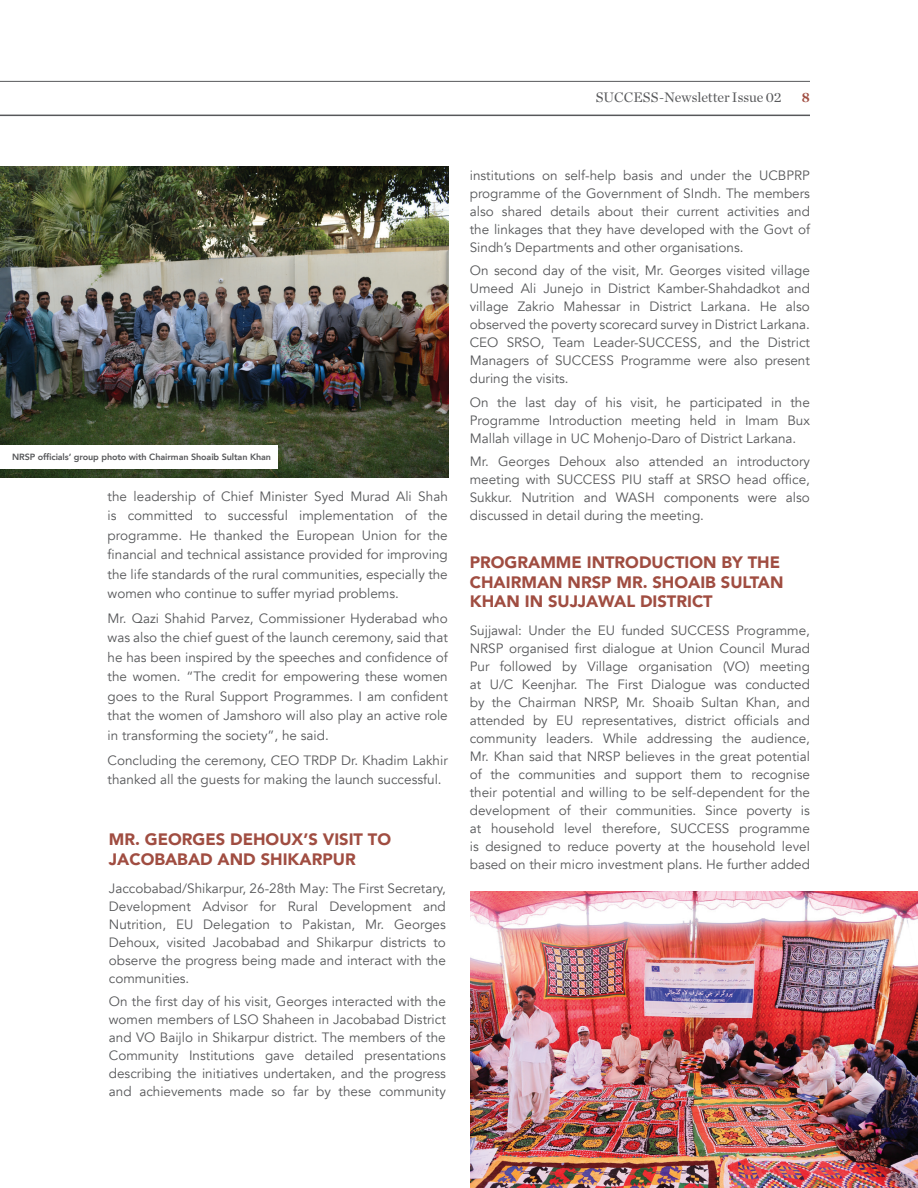
<style>
.page{position:relative;width:918px;height:1188px;background:#fff}
.page>*{position:absolute;margin:0;border:0;box-sizing:border-box;transform-origin:0 0}
.t1{font:900 16.5px/19.5px "Avenir";color:#a04d41}
.t2{font:13.95px "Chronicle Deck";color:#57585a}
.t3{font:700 13.95px "Chronicle Deck";color:#a04d41}
.t4{font:13.5px/18px "Avenir";color:#57585a;text-align:justify}
.t5{font:800 9px "Avenir";letter-spacing:-.01em;color:#57585a}
</style>
<div class="page">
<hr style="left:0;top:81px;width:810px;height:1px;background:#57585a">
<hr style="left:0;top:115px;width:810px;height:1px;background:#57585a">
<img style="left:0;top:166px;width:448px;height:311px">
<div style="left:0;top:446px;width:277px;height:23px;background:#fff"></div>
<img style="left:470px;top:891px;width:448px;height:297px">
<p class="t2" style="left:596px;top:86px;width:187px">SUCCESS-Newsletter Issue 02</p>
<p class="t3" style="left:802px;top:86px;width:10px">8</p>
<p class="t5" style="left:12px;top:450px;width:260px">NRSP officials’ group photo with Chairman Shoaib Sultan Khan</p>
<p class="t4" style="left:108px;top:486px;width:342px;line-height:19.5px">the leadership of Chief Minister Syed Murad Ali Shah is committed to successful implementation of the programme. He thanked the European Union for the financial and technical assistance provided for improving the life standards of the rural communities, especially the women who continue to suffer myriad problems.</p>
<p class="t4" style="left:108px;top:609px;width:342px;line-height:19.5px">Mr. Qazi Shahid Parvez, Commissioner Hyderabad who was also the chief guest of the launch ceremony, said that he has been inspired by the speeches and confidence of the women. “The credit for empowering these women goes to the Rural Support Programmes. I am confident that the women of Jamshoro will also play an active role in transforming the society”, he said.</p>
<p class="t4" style="left:108px;top:751px;width:342px;line-height:19.5px">Concluding the ceremony, CEO TRDP Dr. Khadim Lakhir thanked all the guests for making the launch successful.</p>
<p class="t1" style="left:109px;top:829px;width:284px">MR. GEORGES DEHOUX’S VISIT TO<br>JACOBABAD AND SHIKARPUR</p>
<p class="t4" style="left:109px;top:879px;width:338px">Jaccobabad/Shikarpur, 26-28th May: The First Secretary, Development Advisor for Rural Development and Nutrition, EU Delegation to Pakistan, Mr. Georges Dehoux, visited Jacobabad and Shikarpur districts to observe the progress being made and interact with the communities.</p>
<p class="t4" style="left:109px;top:993px;width:338px">On the first day of his visit, Georges interacted with the women members of LSO Shaheen in Jacobabad District and VO Baijlo in Shikarpur district. The members of the Community Institutions gave detailed presentations describing the initiatives undertaken, and the progress and achievements made so far by these community</p>
<p class="t4" style="left:470px;top:166px;width:342px">institutions on self-help basis and under the UCBPRP programme of the Government of SIndh. The members also shared details about their current activities and the linkages that they have developed with the Govt of Sindh’s Departments and other organisations.</p>
<p class="t4" style="left:470px;top:262px;width:342px">On second day of the visit, Mr. Georges visited village Umeed Ali Junejo in District Kamber-Shahdadkot and village Zakrio Mahessar in District Larkana. He also observed the poverty scorecard survey in District Larkana.<br>CEO SRSO, Team Leader-SUCCESS, and the District Managers of SUCCESS Programme were also present during the visits.</p>
<p class="t4" style="left:470px;top:393px;width:342px">On the last day of his visit, he participated in the Programme Introduction meeting held in Imam Bux Mallah village in UC Mohenjo-Daro of District Larkana.</p>
<p class="t4" style="left:470px;top:452px;width:342px">Mr. Georges Dehoux also attended an introductory meeting with SUCCESS PIU staff at SRSO head office, Sukkur. Nutrition and WASH components were also discussed in detail during the meeting.</p>
<p class="t1" style="left:470px;top:552px;width:315px">PROGRAMME INTRODUCTION BY THE<br>CHAIRMAN NRSP MR. SHOAIB SULTAN<br>KHAN IN SUJJAWAL DISTRICT</p>
<p class="t4" style="left:470px;top:622px;width:342px">Sujjawal: Under the EU funded SUCCESS Programme, NRSP organised first dialogue at Union Council Murad Pur followed by Village organisation (VO) meeting at U/C Keenjhar. The First Dialogue was conducted by the Chairman NRSP, Mr. Shoaib Sultan Khan, and attended by EU representatives, district officials and community leaders. While addressing the audience, Mr. Khan said that NRSP believes in the great potential of the communities and support them to recognise their potential and willing to be self-dependent for the development of their communities. Since poverty is at household level therefore, SUCCESS programme is designed to reduce poverty at the household level based on their micro investment plans. He further added</p>
</div>
